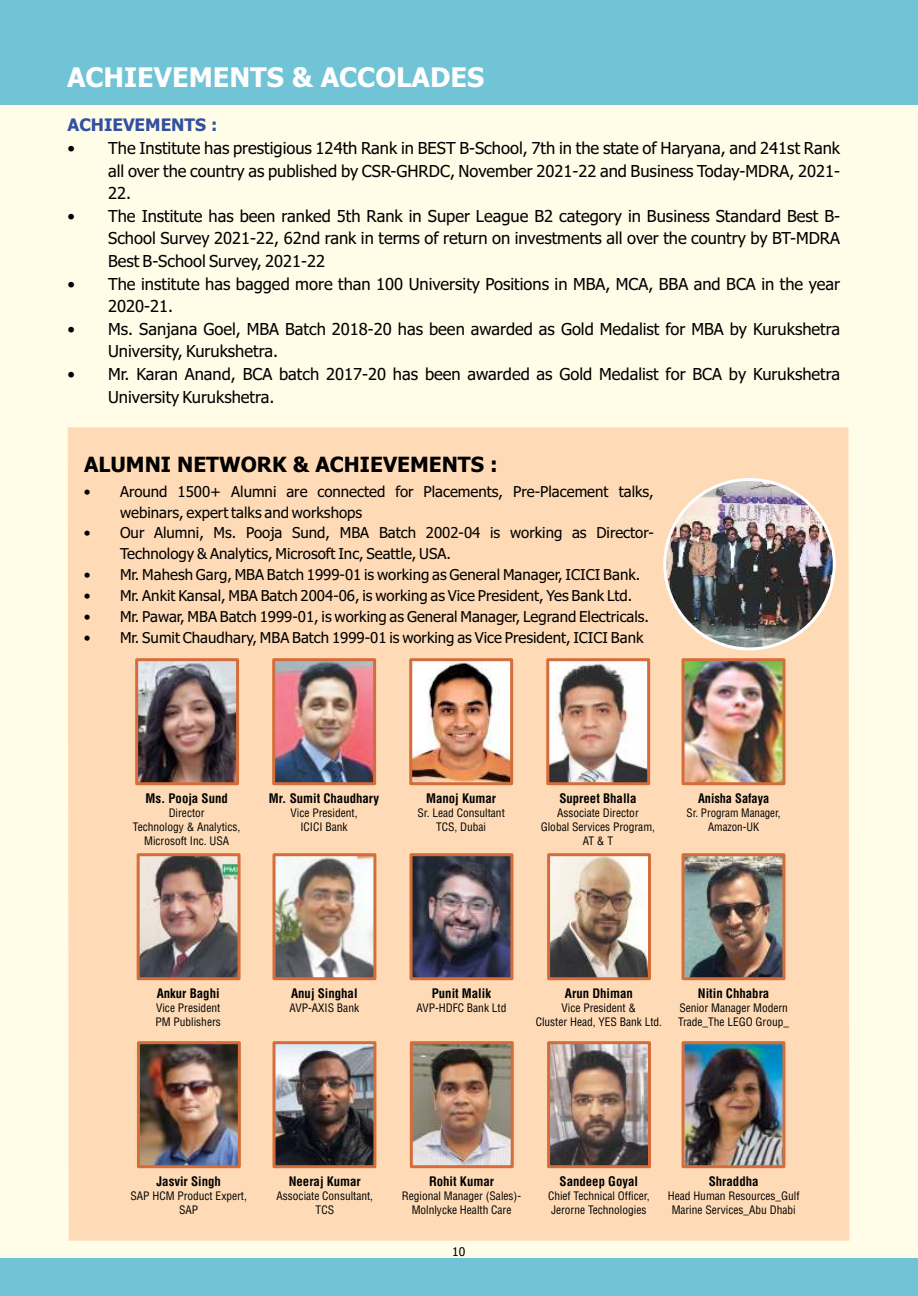
<style>
.page{position:relative;width:918px;height:1296px;background:#fffce8}
.page>*{position:absolute;margin:0;border:0;box-sizing:border-box;transform-origin:0 0}
.t1{font:700 27px "Tahoma";color:#fefefe}
.t2{font:700 21px "Tahoma";color:#000}
.t3{font:700 17.25px "Tahoma";color:#3150a0}
.t4{font:16.5px/22.6px "Tahoma";color:#000}
.t5{font:15px/20.9px "Tahoma";color:#000}
.t6{font:12.75px "Switzerland Condensed";color:#000}
.t7{font:12.75px "Switzerland Condensed";color:#000;scale:.96 1}
.t8{font:12px "Tahoma";color:#000}
.t9{font:11.4px/13.8px "Switzerland Condensed";color:#000;text-align:center}
.t10{font:11.4px/13.8px "Switzerland Condensed";color:#000;text-align:center;scale:.96 1}
</style>
<div class="page">
<div style="left:0;top:0;width:918px;height:104px;background:#70c4d6"></div>
<div style="left:0;top:1258px;width:918px;height:38px;background:#70c4d6"></div>
<div style="left:68px;top:427px;width:781px;height:814px;background:#fedbb6"></div>
<img style="left:665px;top:480px;width:169px;height:168px;border-radius:50%">
<img style="left:550px;top:662px;width:96px;height:119px">
<div style="left:546px;top:658px;width:104px;height:127px;border:3px solid #d56d3b"></div>
<img style="left:276px;top:662px;width:96px;height:119px">
<div style="left:272px;top:658px;width:104px;height:127px;border:3px solid #d56d3b"></div>
<img style="left:139px;top:662px;width:96px;height:119px">
<div style="left:135px;top:658px;width:104px;height:127px;border:3px solid #d56d3b"></div>
<img style="left:413px;top:662px;width:96px;height:119px">
<div style="left:409px;top:658px;width:104px;height:127px;border:3px solid #d56d3b"></div>
<img style="left:686px;top:662px;width:95px;height:119px">
<div style="left:682px;top:658px;width:103px;height:127px;border:3px solid #d56d3b"></div>
<img style="left:141px;top:857px;width:96px;height:119px">
<div style="left:137px;top:853px;width:104px;height:127px;border:3px solid #d56d3b"></div>
<img style="left:277px;top:857px;width:95px;height:119px">
<div style="left:273px;top:853px;width:103px;height:127px;border:3px solid #d56d3b"></div>
<img style="left:414px;top:857px;width:95px;height:119px">
<div style="left:410px;top:853px;width:103px;height:127px;border:3px solid #d56d3b"></div>
<img style="left:551px;top:857px;width:96px;height:119px">
<div style="left:547px;top:853px;width:104px;height:127px;border:3px solid #d56d3b"></div>
<img style="left:141px;top:1045px;width:96px;height:119px">
<div style="left:137px;top:1041px;width:104px;height:127px;border:3px solid #d56d3b"></div>
<img style="left:277px;top:1045px;width:95px;height:119px">
<div style="left:273px;top:1041px;width:103px;height:127px;border:3px solid #d56d3b"></div>
<img style="left:414px;top:1045px;width:96px;height:119px">
<div style="left:410px;top:1041px;width:104px;height:127px;border:3px solid #d56d3b"></div>
<img style="left:551px;top:1045px;width:96px;height:119px">
<div style="left:547px;top:1041px;width:104px;height:127px;border:3px solid #d56d3b"></div>
<img style="left:686px;top:857px;width:95px;height:119px">
<div style="left:682px;top:853px;width:103px;height:127px;border:3px solid #d56d3b"></div>
<img style="left:686px;top:1045px;width:95px;height:119px">
<div style="left:682px;top:1041px;width:103px;height:127px;border:3px solid #d56d3b"></div>
<h1 class="t1" style="left:67px;top:66px;width:419px">ACHIEVEMENTS &amp; ACCOLADES</h1>
<p class="t3" style="left:68px;top:118px;width:151px">ACHIEVEMENTS :</p>
<p class="t4" style="left:108px;top:138px;width:733px;text-align:justify;text-indent:-41px">• The Institute has prestigious 124th Rank in BEST B-School, 7th in the state of Haryana, and 241st Rank all over the country as published by CSR-GHRDC, November 2021-22 and Business Today-MDRA, 2021- 22.</p>
<p class="t4" style="left:108px;top:206px;width:734px;text-align:justify;text-indent:-41px">• The Institute has been ranked 5th Rank in Super League B2 category in Business Standard Best B-School Survey 2021-22, 62nd rank in terms of return on investments all over the country by BT-MDRA Best B-School Survey, 2021-22</p>
<p class="t4" style="left:108px;top:274px;width:733px;text-indent:-41px">• The institute has bagged more than 100 University Positions in MBA, MCA, BBA and BCA in the year<br>2020-21.</p>
<p class="t4" style="left:108px;top:319px;width:733px;text-indent:-41px">• Ms. Sanjana Goel, MBA Batch 2018-20 has been awarded as Gold Medalist for MBA by Kurukshetra<br>University, Kurukshetra.</p>
<p class="t4" style="left:108px;top:364px;width:733px;text-indent:-41px">• Mr. Karan Anand, BCA batch 2017-20 has been awarded as Gold Medalist for BCA by Kurukshetra<br>University Kurukshetra.</p>
<p class="t2" style="left:84px;top:456px;width:415px">ALUMNI NETWORK &amp; ACHIEVEMENTS :</p>
<p class="t5" style="left:120px;top:482px;width:535px;text-indent:-36px">• Around 1500+ Alumni are connected for Placements, Pre-Placement talks, webinars, expert talks and workshops</p>
<p class="t5" style="left:120px;top:524px;width:535px;text-indent:-36px">• Our Alumni, Ms. Pooja Sund, MBA Batch 2002-04 is working as Director-<br>Technology &amp; Analytics, Microsoft Inc, Seattle, USA.</p>
<p class="t5" style="left:84px;top:565px;width:558px">• Mr. Mahesh Garg, MBA Batch 1999-01 is working as General Manager, ICICI Bank.</p>
<p class="t5" style="left:84px;top:586px;width:550px">• Mr. Ankit Kansal, MBA Batch 2004-06, is working as Vice President, Yes Bank Ltd.</p>
<p class="t5" style="left:84px;top:607px;width:567px">• Mr. Pawar, MBA Batch 1999-01, is working as General Manager, Legrand Electricals.</p>
<p class="t5" style="left:84px;top:628px;width:561px">• Mr. Sumit Chaudhary, MBA Batch 1999-01 is working as Vice President, ICICI Bank</p>
<p class="t6" style="left:145px;top:790px;width:84px">Ms. Pooja Sund</p>
<p class="t9" style="left:133px;top:807px;width:109px">Director<br>Technology &amp; Analytics,<br>Microsoft Inc. USA</p>
<p class="t6" style="left:269px;top:790px;width:112px">Mr. Sumit Chaudhary</p>
<p class="t9" style="left:291px;top:807px;width:68px">Vice President,<br>ICICI Bank</p>
<p class="t6" style="left:426px;top:790px;width:72px">Manoj Kumar</p>
<p class="t9" style="left:418px;top:807px;width:89px">Sr. Lead Consultant<br>TCS, Dubai</p>
<p class="t6" style="left:559px;top:790px;width:79px">Supreet Bhalla</p>
<p class="t9" style="left:541px;top:807px;width:116px">Associate Director<br>Global Services Program,<br>AT &amp; T</p>
<p class="t7" style="left:698px;top:790px;width:76px">Anisha Safaya</p>
<p class="t10" style="left:687px;top:807px;width:99px">Sr. Program Manager,<br>Amazon-UK</p>
<p class="t6" style="left:157px;top:985px;width:64px">Ankur Baghi</p>
<p class="t9" style="left:155px;top:1002px;width:67px;text-align:left">Vice President<br>PM Publishers</p>
<p class="t6" style="left:291px;top:985px;width:68px">Anuj Singhal</p>
<p class="t9" style="left:290px;top:1002px;width:71px">AVP-AXIS Bank</p>
<p class="t6" style="left:432px;top:985px;width:61px">Punit Malik</p>
<p class="t9" style="left:416px;top:1002px;width:91px">AVP-HDFC Bank Ltd</p>
<p class="t6" style="left:565px;top:985px;width:69px">Arun Dhiman</p>
<p class="t9" style="left:536px;top:1002px;width:128px">Vice President &amp;<br>Cluster Head, YES Bank Ltd.</p>
<p class="t6" style="left:698px;top:985px;width:73px">Nitin Chhabra</p>
<p class="t9" style="left:678px;top:1002px;width:112px;text-align:left">Senior Manager Modern<br>Trade_The LEGO Group_</p>
<p class="t6" style="left:157px;top:1173px;width:66px">Jasvir Singh</p>
<p class="t9" style="left:131px;top:1190px;width:118px">SAP HCM Product Expert,<br>SAP</p>
<p class="t6" style="left:289px;top:1173px;width:74px">Neeraj Kumar</p>
<p class="t9" style="left:277px;top:1190px;width:98px">Associate Consultant,<br>TCS</p>
<p class="t6" style="left:429px;top:1173px;width:67px">Rohit Kumar</p>
<p class="t9" style="left:402px;top:1190px;width:121px">Regional Manager (Sales)-<br>Molnlycke Health Care</p>
<p class="t8" style="left:452px;top:1247px;width:15px">10</p>
<p class="t6" style="left:560px;top:1173px;width:80px">Sandeep Goyal</p>
<p class="t9" style="left:548px;top:1190px;width:103px;text-align:left">Chief Technical Officer,<br>Jerorne Technologies</p>
<p class="t6" style="left:709px;top:1173px;width:51px">Shraddha</p>
<p class="t9" style="left:668px;top:1190px;width:133px">Head Human Resources_Gulf<br>Marine Services_Abu Dhabi</p>
</div>
